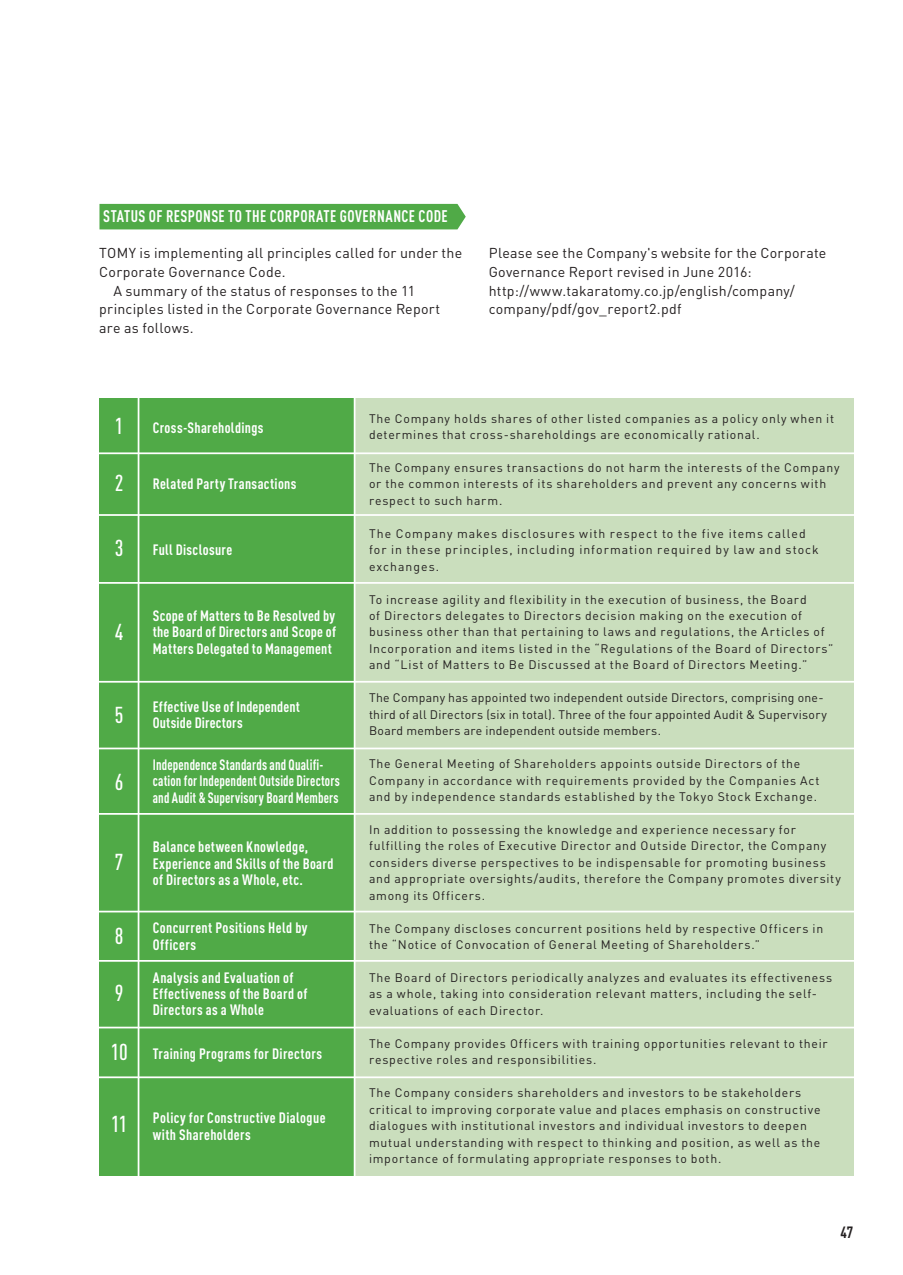
<style>
.page{position:relative;width:903px;height:1275px;background:#fff}
.page>*{position:absolute;margin:0;border:0;box-sizing:border-box;transform-origin:0 0}
.t1{font:500 condensed 22.75px "DIN Pro";color:#fff}
.t2{font:700 condensed 16.62px "DIN Pro";letter-spacing:.025em;color:#fff;scale:.94 1}
.t3{font:700 condensed 16.1px "DIN Pro";color:#231f20}
.t4{font:700 condensed 14.88px/16.4px "DIN Pro";letter-spacing:.025em;color:#fff}
.t5{font:700 condensed 14.88px/16.4px "DIN Pro";letter-spacing:.025em;color:#fff;scale:.9 1}
.t6{font:14.17px/18.7px "DIN";letter-spacing:.015em;color:#231f20}
.t7{font:12.25px/16.4px "DIN";letter-spacing:.06em;color:#231f20}
.t8{font:12.25px/16.4px "DIN";letter-spacing:.02em;color:#231f20}
.t9{font:12.25px/16.4px "DIN";letter-spacing:.085em;color:#231f20}
</style>
<div class="page">
<div style="left:355px;top:399px;width:498px;height:777px;background:#cadebd"></div>
<div style="left:99px;top:399px;width:256px;height:777px;background:#50aa47"></div>
<div style="left:99px;top:204px;width:367px;height:25px;background:#50aa47"></div>
<hr style="left:354px;top:393px;width:1px;height:788px;background:#fff">
<hr style="left:138px;top:393px;width:1px;height:788px;background:#fff">
<hr style="left:92px;top:452px;width:769px;height:2px;background:#fff">
<hr style="left:92px;top:514px;width:769px;height:2px;background:#fff">
<hr style="left:92px;top:582px;width:769px;height:2px;background:#fff">
<hr style="left:92px;top:681px;width:769px;height:2px;background:#fff">
<hr style="left:92px;top:748px;width:769px;height:1px;background:#fff">
<hr style="left:92px;top:813px;width:769px;height:2px;background:#fff">
<hr style="left:92px;top:911px;width:769px;height:1px;background:#fff">
<hr style="left:92px;top:960px;width:769px;height:2px;background:#fff">
<hr style="left:92px;top:1027px;width:769px;height:1px;background:#fff">
<hr style="left:92px;top:1076px;width:769px;height:2px;background:#fff">
<h2 class="t2" style="left:103px;top:210px;width:368px">STATUS OF RESPONSE TO THE CORPORATE GOVERNANCE CODE</h2>
<p class="t6" style="left:99px;top:245px;width:364px">TOMY is implementing all principles called for under the</p>
<p class="t6" style="left:99px;top:264px;width:188px">Corporate Governance Code.</p>
<p class="t6" style="left:113px;top:283px;width:303px">A summary of the status of responses to the 11</p>
<p class="t6" style="left:99px;top:302px;width:343px">principles listed in the Corporate Governance Report</p>
<p class="t6" style="left:99px;top:320px;width:96px">are as follows.</p>
<p class="t6" style="left:489px;top:245px;width:339px">Please see the Company's website for the Corporate Governance Report revised in June 2016: http://www.takaratomy.co.jp/english/company/ company/pdf/gov_report2.pdf</p>
<h1 class="t1" style="left:115px;top:413px;width:10px">1</h1>
<h1 class="t1" style="left:115px;top:469px;width:10px">2</h1>
<h1 class="t1" style="left:115px;top:535px;width:10px">3</h1>
<h1 class="t1" style="left:115px;top:619px;width:10px">4</h1>
<h1 class="t1" style="left:115px;top:702px;width:10px">5</h1>
<h1 class="t1" style="left:115px;top:769px;width:10px">6</h1>
<h1 class="t1" style="left:115px;top:849px;width:10px">7</h1>
<h1 class="t1" style="left:115px;top:922px;width:10px">8</h1>
<h1 class="t1" style="left:115px;top:980px;width:10px">9</h1>
<h1 class="t1" style="left:111px;top:1039px;width:18px">10</h1>
<h1 class="t1" style="left:111px;top:1110px;width:18px">11</h1>
<p class="t4" style="left:153px;top:421px;width:112px">Cross-Shareholdings</p>
<p class="t4" style="left:153px;top:477px;width:145px">Related Party Transactions</p>
<p class="t4" style="left:153px;top:543px;width:81px">Full Disclosure</p>
<p class="t4" style="left:153px;top:608px;width:185px;text-align:justify">Scope of Matters to Be Resolved by the Board of Directors and Scope of Matters Delegated to Management</p>
<p class="t4" style="left:153px;top:699px;width:149px">Effective Use of Independent<br>Outside Directors</p>
<p class="t5" style="left:153px;top:758px;width:209px">Independence Standards and Qualifi&shy;cation for Independent Outside Directors and Audit &amp; Supervisory Board Members</p>
<p class="t4" style="left:153px;top:840px;width:182px">Balance between Knowledge,<br>Experience and Skills of the Board of Directors as a Whole, etc.</p>
<p class="t4" style="left:153px;top:921px;width:156px">Concurrent Positions Held by<br>Officers</p>
<p class="t4" style="left:153px;top:970px;width:156px">Analysis and Evaluation of<br>Effectiveness of the Board of<br>Directors as a Whole</p>
<p class="t4" style="left:153px;top:1046px;width:171px">Training Programs for Directors</p>
<p class="t4" style="left:153px;top:1111px;width:174px">Policy for Constructive Dialogue with Shareholders</p>
<p class="t7" style="left:369px;top:411px;width:467px">The Company holds shares of other listed companies as a policy only when it determines that cross-shareholdings are economically rational.</p>
<p class="t7" style="left:369px;top:461px;width:472px">The Company ensures transactions do not harm the interests of the Company or the common interests of its shareholders and prevent any concerns with respect to such harm.</p>
<p class="t9" style="left:369px;top:526px;width:451px">The Company makes disclosures with respect to the five items called for in these principles, including information required by law and stock exchanges.</p>
<p class="t7" style="left:369px;top:592px;width:466px">To increase agility and flexibility in the execution of business, the Board<br>of Directors delegates to Directors decision making on the execution of business other than that pertaining to laws and regulations, the Articles of Incorporation and items listed in the “Regulations of the Board of Directors” and “List of Matters to Be Discussed at the Board of Directors Meeting.”</p>
<p class="t8" style="left:369px;top:691px;width:459px">The Company has appointed two independent outside Directors, comprising one&shy;third of all Directors (six in total). Three of the four appointed Audit &amp; Supervisory<br>Board members are independent outside members.</p>
<p class="t7" style="left:369px;top:757px;width:452px">The General Meeting of Shareholders appoints outside Directors of the<br>Company in accordance with requirements provided by the Companies Act and by independence standards established by the Tokyo Stock Exchange.</p>
<p class="t7" style="left:369px;top:823px;width:473px">In addition to possessing the knowledge and experience necessary for fulfilling the roles of Executive Director and Outside Director, the Company considers diverse perspectives to be indispensable for promoting business and appropriate oversights/audits, therefore the Company promotes diversity among its Officers.</p>
<p class="t7" style="left:369px;top:921px;width:456px">The Company discloses concurrent positions held by respective Officers in the “Notice of Convocation of General Meeting of Shareholders.”</p>
<p class="t7" style="left:369px;top:971px;width:465px">The Board of Directors periodically analyzes and evaluates its effectiveness as a whole, taking into consideration relevant matters, including the self&shy;evaluations of each Director.</p>
<p class="t7" style="left:369px;top:1036px;width:460px">The Company provides Officers with training opportunities relevant to their respective roles and responsibilities.</p>
<p class="t7" style="left:369px;top:1086px;width:453px">The Company considers shareholders and investors to be stakeholders critical to improving corporate value and places emphasis on constructive dialogues with institutional investors and individual investors to deepen mutual understanding with respect to thinking and position, as well as the importance of formulating appropriate responses to both.</p>
<h3 class="t3" style="left:840px;top:1226px;width:14px">47</h3>
</div>
